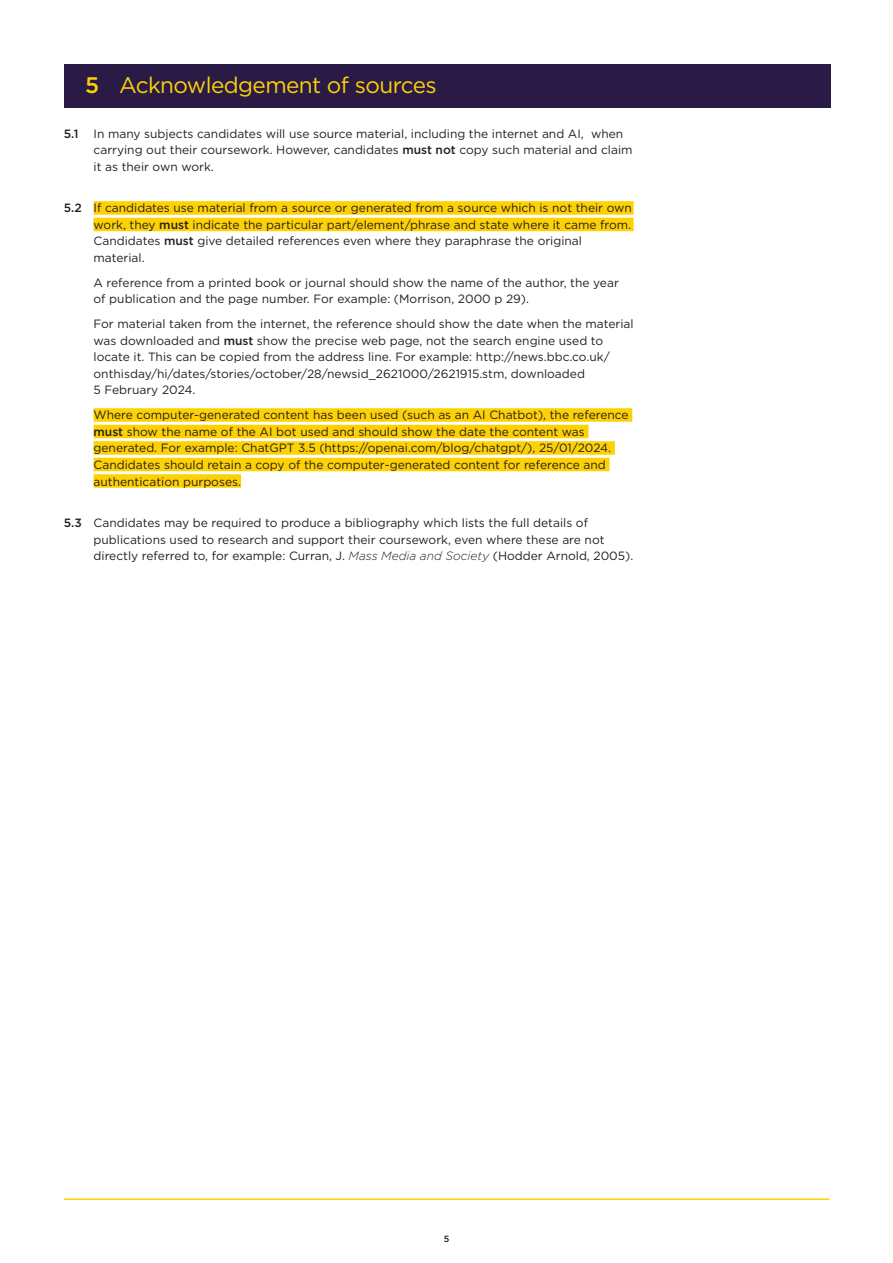
<style>
.page{position:relative;width:893px;height:1263px;background:#fff}
.page>*{position:absolute;margin:0;border:0;box-sizing:border-box;transform-origin:0 0}
.Heading_1_Bold{font:22.5px "Gotham";letter-spacing:-.025em;color:#fed105}
.V3_MAIN_POINT{font:12px/16.5px "Gotham";color:#231f20}
.Body_Copy{font:500 9px "Gotham";color:#231f20}
.s1{font-weight:500}
.s2{font-weight:300;font-style:italic}
</style>
<div class="page">
<hr style="left:64px;top:1198px;width:765px;height:2px;background:#fed105">
<div style="left:64px;top:64px;width:767px;height:43px;background:#2a1b46"></div>
<div style="left:94px;top:201px;width:540px;height:14px;background:#fed105"></div>
<div style="left:94px;top:218px;width:540px;height:13px;background:#fed105"></div>
<div style="left:94px;top:408px;width:538px;height:14px;background:#fed105"></div>
<div style="left:94px;top:425px;width:494px;height:13px;background:#fed105"></div>
<div style="left:94px;top:441px;width:521px;height:14px;background:#fed105"></div>
<div style="left:94px;top:458px;width:515px;height:13px;background:#fed105"></div>
<div style="left:94px;top:474px;width:147px;height:14px;background:#fed105"></div>
<p class="Heading_1_Bold" style="left:85px;top:71px;width:353px"><span class="s1">5</span> Acknowledgement of sources</p>
<p class="V3_MAIN_POINT" style="left:94px;top:125px;width:541px;text-indent:-30px"><span class="s1">5.1</span> In many subjects candidates will use source material, including the internet and AI, when carrying out their coursework. However, candidates <span class="s1">must not</span> copy such material and claim it as their own work.</p>
<p class="V3_MAIN_POINT" style="left:94px;top:200px;width:540px;text-indent:-30px"><span class="s1">5.2</span> If candidates use material from a source or generated from a source which is not their own work, they <span class="s1">must</span> indicate the particular part/element/phrase and state where it came from.<br>Candidates <span class="s1">must</span> give detailed references even where they paraphrase the original material.</p>
<p class="V3_MAIN_POINT" style="left:94px;top:274px;width:527px">A reference from a printed book or journal should show the name of the author, the year of publication and the page number. For example: (Morrison, 2000 p 29).</p>
<p class="V3_MAIN_POINT" style="left:94px;top:316px;width:542px">For material taken from the internet, the reference should show the date when the material was downloaded and <span class="s1">must</span> show the precise web page, not the search engine used to locate it. This can be copied from the address line. For example: http://news.bbc.co.uk/ onthisday/hi/dates/stories/october/28/newsid_2621000/2621915.stm, downloaded<br>5 February 2024.</p>
<p class="V3_MAIN_POINT" style="left:94px;top:407px;width:537px">Where computer-generated content has been used (such as an AI Chatbot), the reference <span class="s1">must</span> show the name of the AI bot used and should show the date the content was generated. For example: ChatGPT 3.5 (https://openai.com/blog/chatgpt/), 25/01/2024.<br>Candidates should retain a copy of the computer-generated content for reference and authentication purposes.</p>
<p class="V3_MAIN_POINT" style="left:94px;top:514px;width:541px;text-indent:-30px"><span class="s1">5.3</span> Candidates may be required to produce a bibliography which lists the full details of publications used to research and support their coursework, even where these are not directly referred to, for example: Curran, J. <span class="s2">Mass Media and Society</span> (Hodder Arnold, 2005).</p>
<p class="Body_Copy" style="left:444px;top:1232px;width:7px">5</p>
</div>
